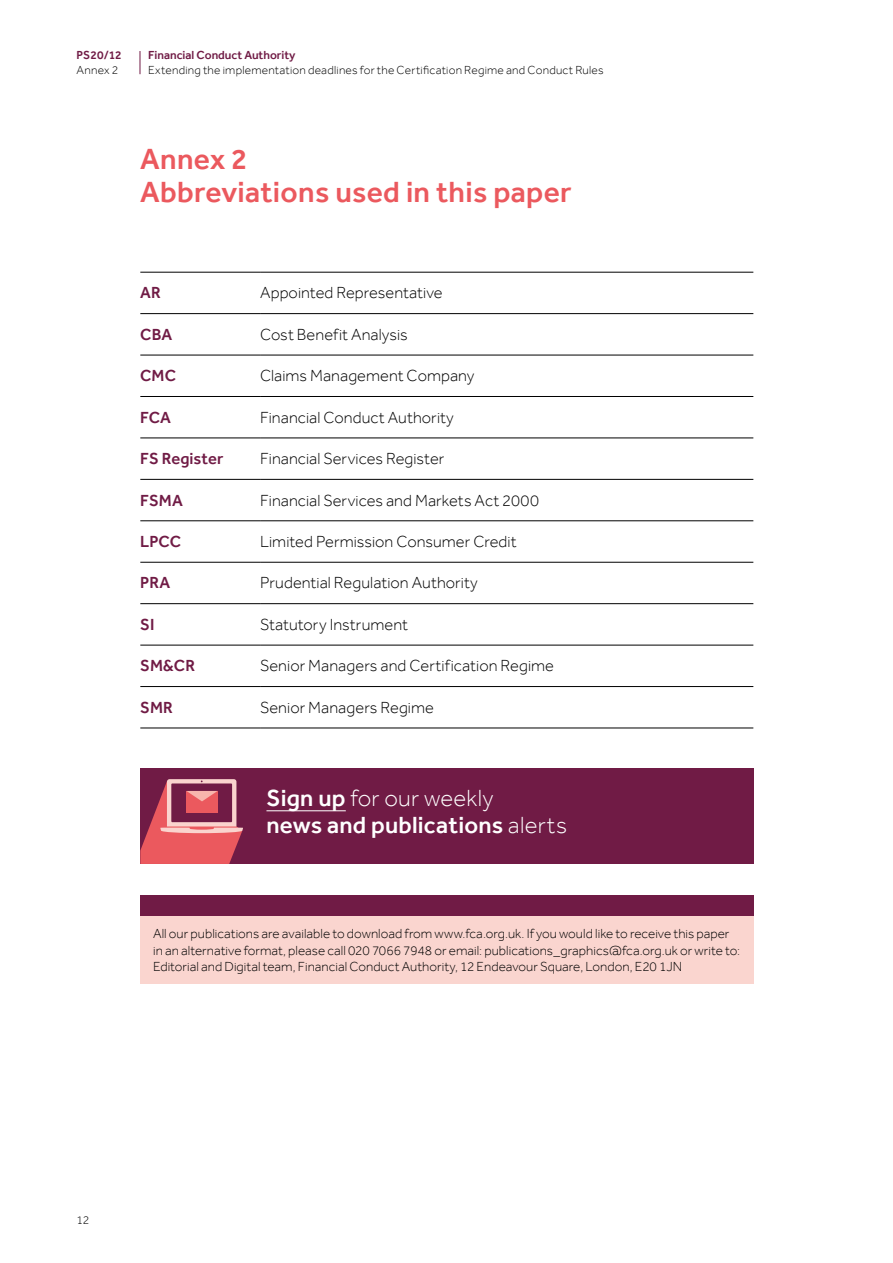
<style>
.page{position:relative;width:893px;height:1263px;background:#fff}
.page>*{position:absolute;margin:0;border:0;box-sizing:border-box;transform-origin:0 0}
.t1{font:500 30px/33px "Effra";letter-spacing:.01em;color:#eb595e}
.t2{font:500 24px/27px "Effra";letter-spacing:.01em;color:#fff}
.t3{font:300 16.5px "Effra";letter-spacing:.005em;color:#000}
.t4{font:500 16.5px "Effra";color:#701b45}
.t5{font:300 13.5px/16.5px "Effra";letter-spacing:.005em;color:#000}
.t6{font:300 12px "Effra";letter-spacing:.02em;color:#000}
.t7{font:500 12px "Effra";color:#701b45}
.s1{font-weight:300}
</style>
<div class="page">
<hr style="left:140px;top:272px;width:120px;height:1px;background:#000">
<hr style="left:260px;top:272px;width:493px;height:1px;background:#000">
<hr style="left:140px;top:313px;width:120px;height:1px;background:#000">
<hr style="left:260px;top:313px;width:493px;height:1px;background:#000">
<hr style="left:140px;top:355px;width:120px;height:1px;background:#000">
<hr style="left:260px;top:355px;width:493px;height:1px;background:#000">
<hr style="left:140px;top:396px;width:120px;height:1px;background:#000">
<hr style="left:260px;top:396px;width:493px;height:1px;background:#000">
<hr style="left:140px;top:438px;width:120px;height:1px;background:#000">
<hr style="left:260px;top:438px;width:493px;height:1px;background:#000">
<hr style="left:140px;top:479px;width:120px;height:1px;background:#000">
<hr style="left:260px;top:479px;width:493px;height:1px;background:#000">
<hr style="left:140px;top:520px;width:120px;height:1px;background:#000">
<hr style="left:260px;top:520px;width:493px;height:1px;background:#000">
<hr style="left:140px;top:562px;width:120px;height:1px;background:#000">
<hr style="left:260px;top:562px;width:493px;height:1px;background:#000">
<hr style="left:140px;top:603px;width:120px;height:1px;background:#000">
<hr style="left:260px;top:603px;width:493px;height:1px;background:#000">
<hr style="left:140px;top:645px;width:120px;height:1px;background:#000">
<hr style="left:260px;top:645px;width:493px;height:1px;background:#000">
<hr style="left:140px;top:686px;width:120px;height:1px;background:#000">
<hr style="left:260px;top:686px;width:493px;height:1px;background:#000">
<hr style="left:140px;top:728px;width:120px;height:1px;background:#000">
<hr style="left:260px;top:728px;width:493px;height:1px;background:#000">
<div style="left:140px;top:769px;width:614px;height:95px;background:#701b45"></div>
<svg style="left:140px;top:779px;width:103px;height:85px"></svg>
<hr style="left:266px;top:810px;width:80px;height:1px;background:#fff">
<div style="left:140px;top:895px;width:613px;height:21px;background:#701b45"></div>
<div style="left:140px;top:916px;width:613px;height:68px;background:#fad5cf"></div>
<svg style="left:140px;top:51px;width:1px;height:23px"></svg>
<p class="t7" style="left:77px;top:48px;width:47px">PS20/12</p>
<p class="t6" style="left:77px;top:63px;width:43px">Annex 2</p>
<p class="t7" style="left:148px;top:48px;width:149px">Financial Conduct Authority</p>
<p class="t6" style="left:148px;top:63px;width:457px">Extending the implementation deadlines for the Certification Regime and Conduct Rules</p>
<h1 class="t1" style="left:140px;top:142px;width:433px">Annex 2<br>Abbreviations used in this paper</h1>
<p class="t4" style="left:140px;top:283px;width:22px">AR</p>
<p class="t3" style="left:260px;top:283px;width:184px">Appointed Representative</p>
<p class="t4" style="left:140px;top:324px;width:33px">CBA</p>
<p class="t3" style="left:260px;top:324px;width:149px">Cost Benefit Analysis</p>
<p class="t4" style="left:140px;top:366px;width:37px">CMC</p>
<p class="t3" style="left:260px;top:366px;width:216px">Claims Management Company</p>
<p class="t4" style="left:140px;top:407px;width:32px">FCA</p>
<p class="t3" style="left:260px;top:407px;width:195px">Financial Conduct Authority</p>
<p class="t4" style="left:140px;top:449px;width:85px">FS Register</p>
<p class="t3" style="left:260px;top:449px;width:186px">Financial Services Register</p>
<p class="t4" style="left:140px;top:490px;width:44px">FSMA</p>
<p class="t3" style="left:260px;top:490px;width:280px">Financial Services and Markets Act 2000</p>
<p class="t4" style="left:140px;top:532px;width:42px">LPCC</p>
<p class="t3" style="left:260px;top:532px;width:258px">Limited Permission Consumer Credit</p>
<p class="t4" style="left:140px;top:573px;width:32px">PRA</p>
<p class="t3" style="left:260px;top:573px;width:219px">Prudential Regulation Authority</p>
<p class="t4" style="left:140px;top:614px;width:16px">SI</p>
<p class="t3" style="left:260px;top:614px;width:149px">Statutory Instrument</p>
<p class="t4" style="left:140px;top:656px;width:56px">SM&amp;CR</p>
<p class="t3" style="left:260px;top:656px;width:295px">Senior Managers and Certification Regime</p>
<p class="t4" style="left:140px;top:697px;width:34px">SMR</p>
<p class="t3" style="left:260px;top:697px;width:175px">Senior Managers Regime</p>
<h2 class="t2" style="left:266px;top:784px;width:302px">Sign up <span class="s1">for our weekly<br></span>news and publications <span class="s1">alerts</span></h2>
<p class="t5" style="left:153px;top:925px;width:588px">All our publications are available to download from www.fca.org.uk. If you would like to receive this paper in an alternative format, please call 020 7066 7948 or email: publications_graphics@fca.org.uk or write to:<br>Editorial and Digital team, Financial Conduct Authority, 12 Endeavour Square, London, E20 1JN</p>
<p class="t6" style="left:77px;top:1213px;width:14px">12</p>
</div>
